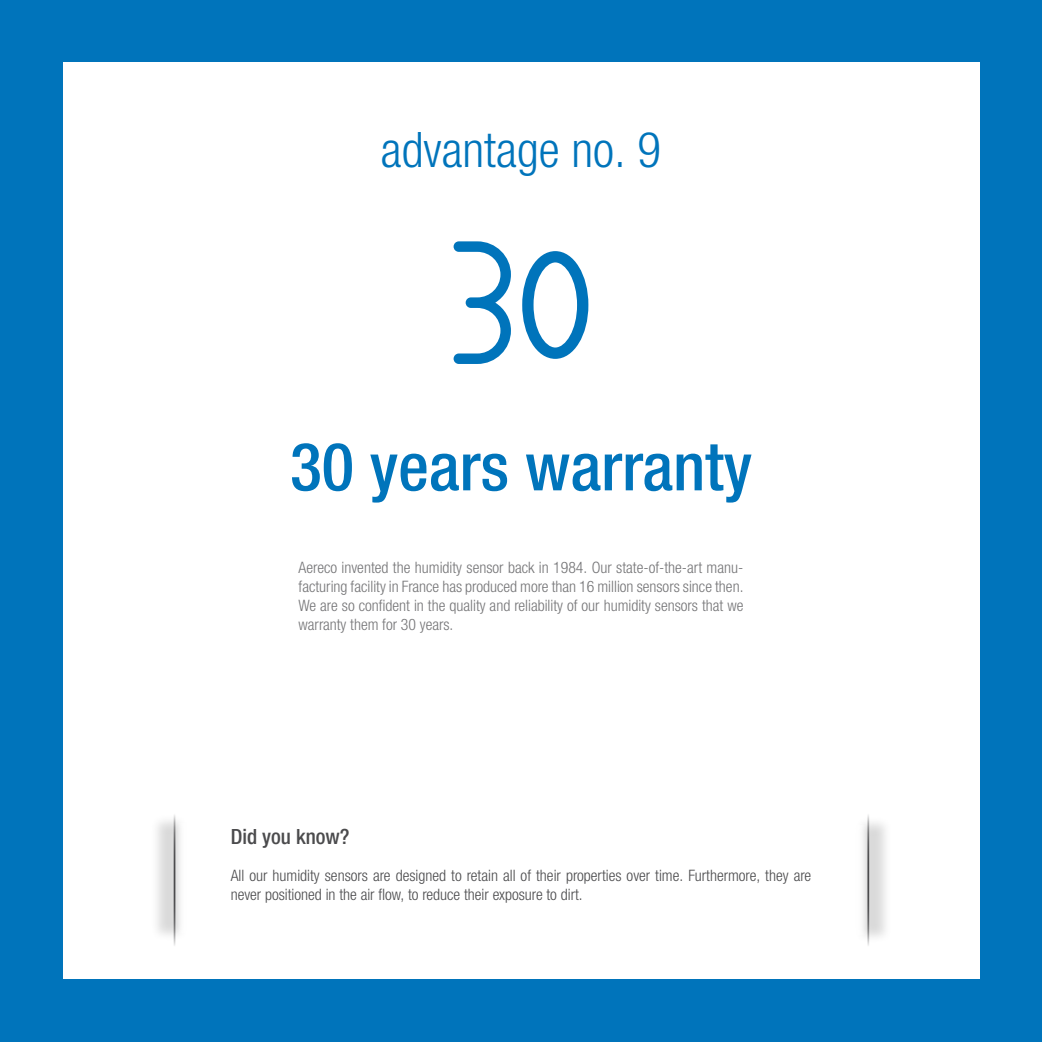
<style>
.page{position:relative;width:1042px;height:1042px;background:#0074bb}
.page>*{position:absolute;margin:0;border:0;box-sizing:border-box;transform-origin:0 0}
.t1{font:500 condensed 66.5px "Helvetica Neue LTW1 G";color:#0074bb}
.t2{font:300 condensed 49px "Helvetica Neue LTW1 G";color:#0074bb}
.t3{font:500 condensed 21px "Helvetica Neue LTW1 G";color:#4b4b4d}
.t4{font:300 condensed 15.75px/18.9px "Helvetica Neue LTW1 G";color:#757577;text-align:justify}
.t5{font:300 condensed 15.75px/18.9px "Helvetica Neue LTW1 G";color:#4b4b4d}
</style>
<div class="page">
<div style="left:63px;top:63px;width:916px;height:916px;background:#fff"></div>
<div style="left:150px;top:814px;width:39px;height:128px;background:#000;opacity:.15"></div>
<div style="left:177px;top:823px;width:20px;height:109px;background:#fff"></div>
<hr style="left:174px;top:813px;width:1px;height:134px;background:#4b4b4d">
<div style="left:854px;top:816px;width:39px;height:128px;background:#000;opacity:.15"></div>
<div style="left:846px;top:825px;width:20px;height:110px;background:#fff"></div>
<hr style="left:867px;top:813px;width:2px;height:134px;background:#4b4b4d">
<svg style="left:453px;top:241px;width:58px;height:123px"></svg>
<svg style="left:522px;top:251px;width:66px;height:108px"></svg>
<h2 class="t2" style="left:381px;top:121px;width:282px">advantage no. 9</h2>
<h1 class="t1" style="left:290px;top:427px;width:463px">30 years warranty</h1>
<p class="t4" style="left:299px;top:558px;width:446px">Aereco invented the humidity sensor back in 1984. Our state-of-the-art manu&shy;facturing facility in France has produced more than 16 million sensors since then.<br>We are so confident in the quality and reliability of our humidity sensors that we warranty them for 30 years.</p>
<h3 class="t3" style="left:231px;top:823px;width:120px">Did you know?</h3>
<p class="t5" style="left:231px;top:866px;width:582px">All our humidity sensors are designed to retain all of their properties over time. Furthermore, they are never positioned in the air flow, to reduce their exposure to dirt.</p>
</div>
